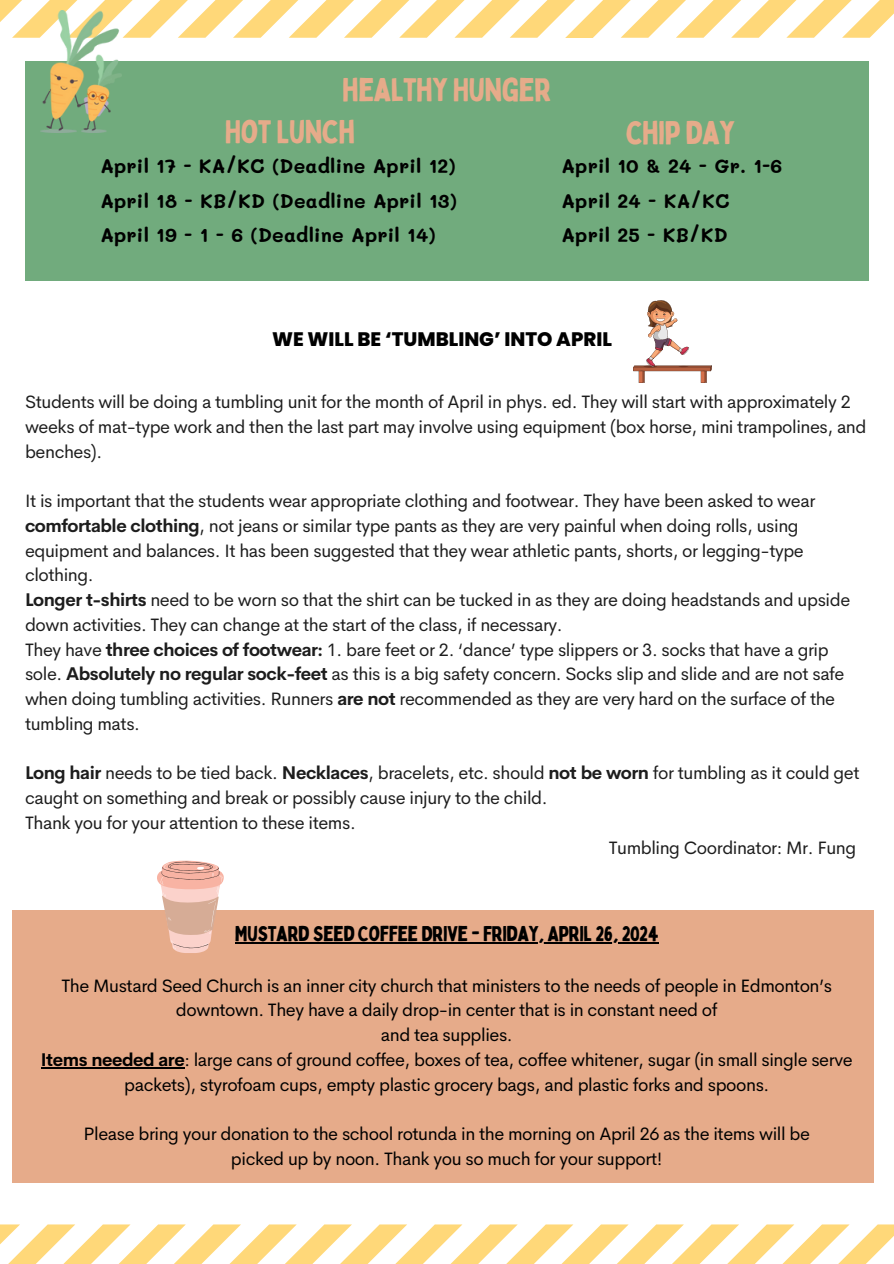
<style>
.page{position:relative;width:894px;height:1264px;background:#fff}
.page>*{position:absolute;margin:0;border:0;box-sizing:border-box;transform-origin:0 0}
.t1{font:32.1px "Bobby Jones";letter-spacing:-.025em;color:#e6ab8a}
.t2{font:21px "Bobby Jones";letter-spacing:-.025em;color:#000}
.t3{font:700 19.5px/34.8px "Mali";letter-spacing:.01em;color:#000}
.t4{font:800 19.5px "Poppins";color:#000}
.t5{font:18px/24.8px "Cerebri Sans";letter-spacing:-.025em;color:#1d1d1d}
.t6{font:18px/24.8px "Cerebri Sans";letter-spacing:-.025em;color:#000;text-align:center}
.s1{font-weight:700}
</style>
<div class="page">
<svg style="left:0;top:0;width:893px;height:38px"></svg>
<svg style="left:0;top:1224px;width:893px;height:39px"></svg>
<div style="left:25px;top:62px;width:843px;height:219px;background:#71ab7d"></div>
<img style="left:40px;top:10px;width:81px;height:122px">
<svg style="left:633px;top:300px;width:78px;height:83px"></svg>
<div style="left:12px;top:909px;width:861px;height:273px;background:#e6ab8a"></div>
<svg style="left:157px;top:860px;width:67px;height:93px"></svg>
<hr style="left:235px;top:942px;width:423px;height:1px;background:#000">
<hr style="left:41px;top:1067px;width:143px;height:1px;background:#000">
<p class="t1" style="left:342px;top:70px;width:211px">HEALTHY HUNGER</p>
<p class="t1" style="left:225px;top:112px;width:132px">HOT LUNCH</p>
<h1 class="t3" style="left:100px;top:147px;width:358px">April 17 - KA/KC (Deadline April 12)<br>April 18 - KB/KD (Deadline April 13)</h1>
<h3 class="t3" style="left:100px;top:217px;width:337px">April 19 - 1 - 6 (Deadline April 14)</h3>
<p class="t1" style="left:625px;top:112px;width:111px">CHIP DAY</p>
<h3 class="t3" style="left:561px;top:147px;width:222px">April 10 &amp; 24 - Gr. 1-6<br>April 24 - KA/KC</h3>
<p class="t3" style="left:561px;top:217px;width:168px">April 25 - KB/KD</p>
<h1 class="t4" style="left:272px;top:325px;width:341px">WE WILL BE ‘TUMBLING’ INTO APRIL</h1>
<h2 class="t5" style="left:25px;top:389px;width:842px">Students will be doing a tumbling unit for the month of April in phys. ed. They will start with approximately 2 weeks of mat-type work and then the last part may involve using equipment (box horse, mini trampolines, and benches).</h2>
<p class="t5" style="left:25px;top:488px;width:791px">It is important that the students wear appropriate clothing and footwear. They have been asked to wear <span class="s1">comfortable clothing</span>, not jeans or similar type pants as they are very painful when doing rolls, using equipment and balances. It has been suggested that they wear athletic pants, shorts, or legging-type clothing.</p>
<p class="t5" style="left:25px;top:587px;width:826px"><span class="s1">Longer t-shirts</span> need to be worn so that the shirt can be tucked in as they are doing headstands and upside down activities. They can change at the start of the class, if necessary.</p>
<p class="t5" style="left:25px;top:637px;width:820px">They have <span class="s1">three choices of footwear:</span> 1. bare feet or 2. ‘dance’ type slippers or 3. socks that have a grip sole. <span class="s1">Absolutely no regular sock-feet</span> as this is a big safety concern. Socks slip and slide and are not safe when doing tumbling activities. Runners <span class="s1">are not</span> recommended as they are very hard on the surface of the tumbling mats.</p>
<p class="t5" style="left:25px;top:760px;width:835px"><span class="s1">Long hair</span> needs to be tied back. <span class="s1">Necklaces</span>, bracelets, etc. should <span class="s1">not be worn</span> for tumbling as it could get caught on something and break or possibly cause injury to the child.</p>
<p class="t5" style="left:25px;top:810px;width:332px">Thank you for your attention to these items.</p>
<p class="t5" style="left:608px;top:835px;width:249px">Tumbling Coordinator: Mr. Fung</p>
<p class="t2" style="left:235px;top:920px;width:425px">MUSTARD SEED COFFEE DRIVE - FRIDAY, APRIL 26, 2024</p>
<p class="t6" style="left:61px;top:973px;width:772px">The Mustard Seed Church is an inner city church that ministers to the needs of people in Edmonton’s downtown. They have a daily drop-in center that is in constant need of</p>
<h4 class="t6" style="left:380px;top:1022px;width:133px">and tea supplies.</h4>
<p class="t6" style="left:41px;top:1047px;width:813px"><span class="s1">Items needed are</span>: large cans of ground coffee, boxes of tea, coffee whitener, sugar (in small single serve packets), styrofoam cups, empty plastic grocery bags, and plastic forks and spoons.</p>
<p class="t6" style="left:83px;top:1121px;width:727px">Please bring your donation to the school rotunda in the morning on April 26 as the items will be</p>
<p class="t6" style="left:231px;top:1146px;width:433px">picked up by noon. Thank you so much for your support!</p>
</div>
